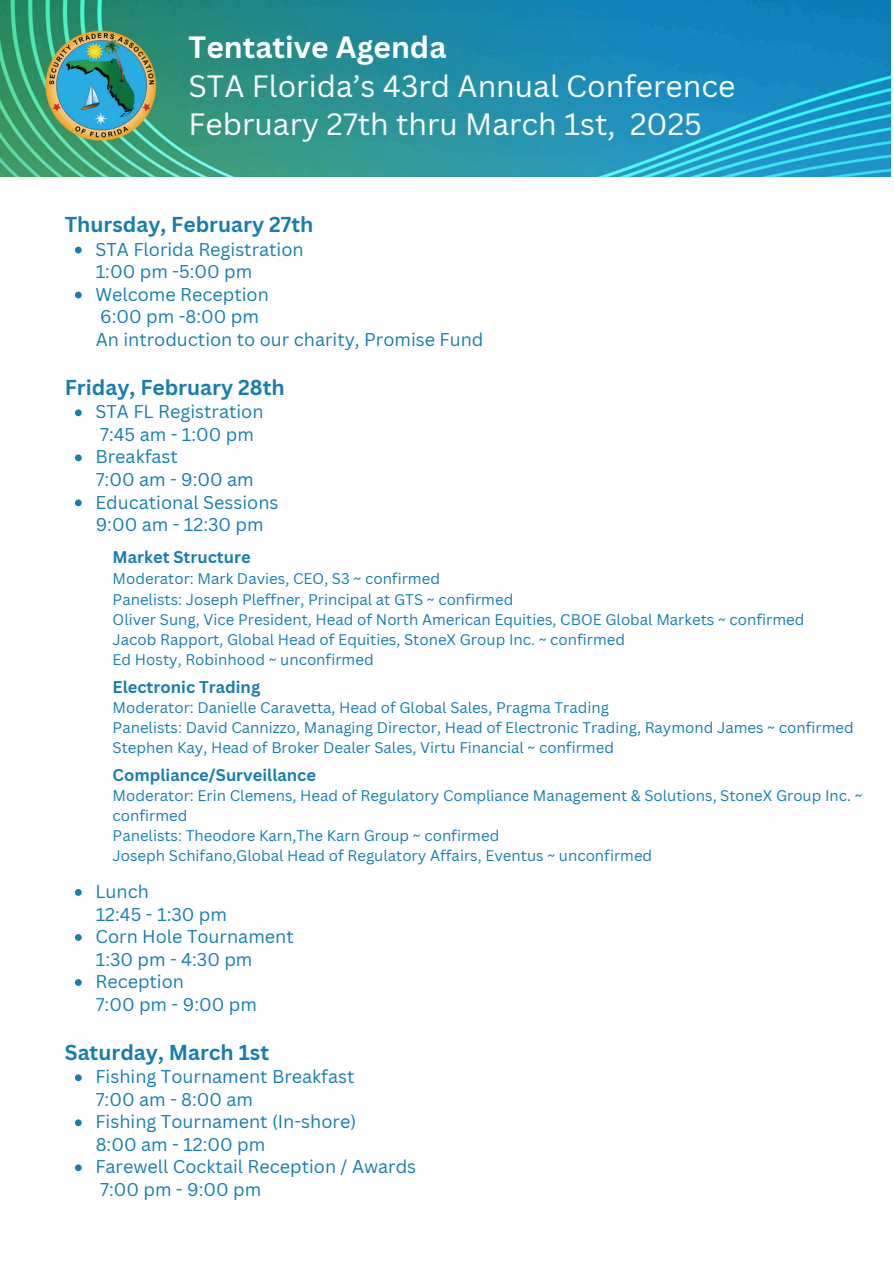
<style>
.page{position:relative;width:894px;height:1264px;background:#fff}
.page>*{position:absolute;margin:0;border:0;box-sizing:border-box;transform-origin:0 0}
.t1{font:30px/38.2px "Canva Sans";color:#fff}
.t2{font:700 21px "Canva Sans";color:#157eae}
.t3{font:18px/22.5px "Canva Sans";color:#157eae}
.t4{font:700 16.5px "Canva Sans";color:#157eae}
.t5{font:15px/20px "Canva Sans";color:#157eae}
.s1{font-weight:700}
</style>
<div class="page">
<img style="left:0;top:0;width:890px;height:176px">
<img style="left:33px;top:21px;width:134px;height:128px">
<svg style="left:75px;top:247px;width:7px;height:6px"></svg>
<svg style="left:75px;top:292px;width:7px;height:6px"></svg>
<svg style="left:75px;top:409px;width:7px;height:7px"></svg>
<svg style="left:75px;top:454px;width:7px;height:7px"></svg>
<svg style="left:75px;top:499px;width:7px;height:7px"></svg>
<svg style="left:75px;top:889px;width:7px;height:6px"></svg>
<svg style="left:75px;top:934px;width:7px;height:6px"></svg>
<svg style="left:75px;top:979px;width:7px;height:6px"></svg>
<svg style="left:75px;top:1074px;width:7px;height:7px"></svg>
<svg style="left:75px;top:1119px;width:7px;height:7px"></svg>
<svg style="left:75px;top:1164px;width:7px;height:7px"></svg>
<h1 class="t1" style="left:188px;top:28px;width:548px"><span class="s1">Tentative Agenda<br></span>STA Florida’s 43rd Annual Conference<br>February 27th thru March 1st, 2025</h1>
<h2 class="t2" style="left:65px;top:210px;width:250px">Thursday, February 27th</h2>
<p class="t3" style="left:95px;top:237px;width:210px">STA Florida Registration</p>
<h3 class="t3" style="left:96px;top:260px;width:158px">1:00 pm -5:00 pm</h3>
<p class="t3" style="left:95px;top:282px;width:175px">Welcome Reception</p>
<h3 class="t3" style="left:96px;top:305px;width:389px">6:00 pm -8:00 pm<br>An introduction to our charity, Promise Fund</h3>
<h2 class="t2" style="left:65px;top:372px;width:221px">Friday, February 28th</h2>
<p class="t3" style="left:95px;top:400px;width:169px">STA FL Registration</p>
<h3 class="t3" style="left:100px;top:423px;width:155px">7:45 am - 1:00 pm</h3>
<p class="t3" style="left:95px;top:445px;width:84px">Breakfast</p>
<h3 class="t3" style="left:96px;top:468px;width:159px">7:00 am - 9:00 am</h3>
<p class="t3" style="left:95px;top:490px;width:184px">Educational Sessions</p>
<h3 class="t3" style="left:96px;top:513px;width:169px">9:00 am - 12:30 pm</h3>
<p class="t4" style="left:112px;top:545px;width:140px">Market Structure</p>
<p class="t5" style="left:112px;top:568px;width:329px">Moderator: Mark Davies, CEO, S3 ~ confirmed</p>
<p class="t5" style="left:112px;top:589px;width:402px">Panelists: Joseph Pleffner, Principal at GTS ~ confirmed</p>
<p class="t5" style="left:112px;top:609px;width:693px">Oliver Sung, Vice President, Head of North American Equities, CBOE Global Markets ~ confirmed</p>
<p class="t5" style="left:112px;top:629px;width:514px">Jacob Rapport, Global Head of Equities, StoneX Group Inc. ~ confirmed</p>
<p class="t5" style="left:112px;top:649px;width:262px">Ed Hosty, Robinhood ~ unconfirmed</p>
<p class="t4" style="left:112px;top:675px;width:149px">Electronic Trading</p>
<p class="t5" style="left:112px;top:697px;width:498px">Moderator: Danielle Caravetta, Head of Global Sales, Pragma Trading</p>
<p class="t5" style="left:112px;top:717px;width:742px">Panelists: David Cannizzo, Managing Director, Head of Electronic Trading, Raymond James ~ confirmed</p>
<h3 class="t5" style="left:112px;top:737px;width:503px">Stephen Kay, Head of Broker Dealer Sales, Virtu Financial ~ confirmed</h3>
<p class="t4" style="left:112px;top:763px;width:205px">Compliance/Surveillance</p>
<h3 class="t5" style="left:112px;top:785px;width:751px">Moderator: Erin Clemens, Head of Regulatory Compliance Management &amp; Solutions, StoneX Group Inc. ~ confirmed</h3>
<p class="t5" style="left:112px;top:825px;width:388px">Panelists: Theodore Karn,The Karn Group ~ confirmed</p>
<h3 class="t5" style="left:112px;top:845px;width:541px">Joseph Schifano,Global Head of Regulatory Affairs, Eventus ~ unconfirmed</h3>
<p class="t3" style="left:95px;top:879px;width:55px">Lunch</p>
<p class="t3" style="left:96px;top:902px;width:133px">12:45 - 1:30 pm</p>
<p class="t3" style="left:95px;top:924px;width:200px">Corn Hole Tournament</p>
<p class="t3" style="left:96px;top:947px;width:158px">1:30 pm - 4:30 pm</p>
<p class="t3" style="left:95px;top:969px;width:90px">Reception</p>
<p class="t3" style="left:96px;top:992px;width:163px">7:00 pm - 9:00 pm</p>
<h2 class="t2" style="left:65px;top:1037px;width:206px">Saturday, March 1st</h2>
<p class="t3" style="left:95px;top:1065px;width:260px">Fishing Tournament Breakfast</p>
<h3 class="t3" style="left:96px;top:1087px;width:159px">7:00 am - 8:00 am</h3>
<p class="t3" style="left:95px;top:1110px;width:262px">Fishing Tournament (In-shore)</p>
<h3 class="t3" style="left:96px;top:1132px;width:171px">8:00 am - 12:00 pm</h3>
<p class="t3" style="left:95px;top:1155px;width:322px">Farewell Cocktail Reception / Awards</p>
<h3 class="t3" style="left:100px;top:1177px;width:163px">7:00 pm - 9:00 pm</h3>
</div>
